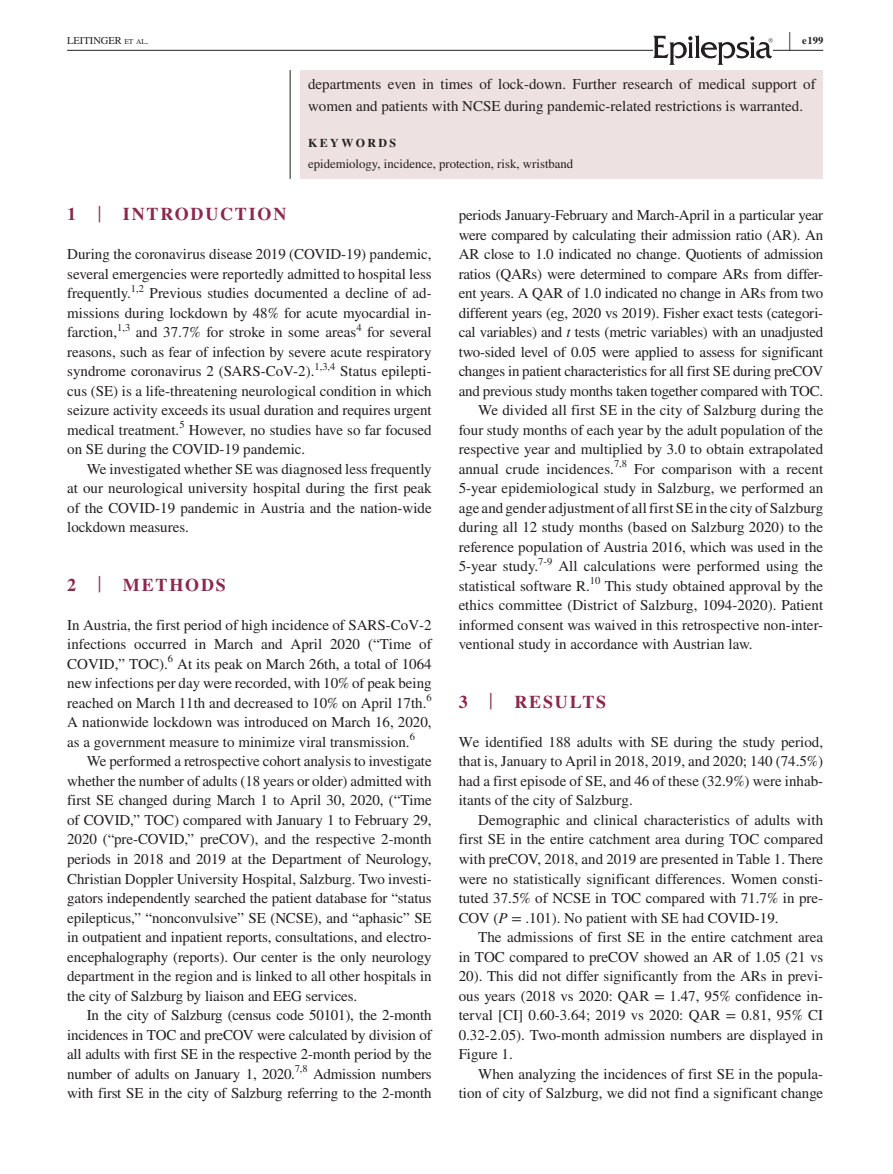
<style>
.page{position:relative;width:893px;height:1174px;background:#fff}
.page>*{position:absolute;margin:0;border:0;box-sizing:border-box;transform-origin:0 0}
.t1{font:700 25.95px "STIX";color:#231f20;scale:.36 1}
.t2{font:700 18px "STIX";letter-spacing:.1em;color:#8c284e}
.t3{font:15px/19.5px "STIX";color:#231f20;text-align:justify}
.t4{font:12.75px "STIX";color:#231f20}
.t5{font:700 12px "STIX";letter-spacing:.2em;color:#231f20}
.t6{font:10.5px "STIX";color:#231f20}
.t7{font:10.5px "STIX";color:#231f20}
.t8{font:700 10.5px "STIX";color:#231f20}
.s1{font-size:7.35px}
.s2{font-weight:400;font-size:23.7px}
.s3{font-style:italic}
</style>
<div class="page">
<hr style="left:67px;top:50px;width:756px;height:1px;background:#231f20">
<svg style="left:653px;top:35px;width:120px;height:30px"></svg>
<div style="left:301px;top:70px;width:522px;height:109px;background:#eee1e1"></div>
<hr style="left:290px;top:70px;width:1px;height:109px;background:#231f20">
<h1 class="t1" style="left:789px;top:26px;width:7px">|</h1>
<p class="t7" style="left:67px;top:33px;width:83px">LEITINGER <span class="s1">et al</span>.</p>
<p class="t8" style="left:802px;top:34px;width:23px">e199</p>
<p class="t3" style="left:308px;top:74px;width:509px;line-height:22.5px">departments even in times of lock-down. Further research of medical support of women and patients with NCSE during pandemic-related restrictions is warranted.</p>
<p class="t5" style="left:308px;top:136px;width:90px">KEYWORDS</p>
<p class="t4" style="left:308px;top:155px;width:267px">epidemiology, incidence, protection, risk, wristband</p>
<p class="t2" style="left:67px;top:203px;width:221px">1 <span class="s2">|</span> INTRODUCTION</p>
<p class="t3" style="left:67px;top:245px;width:366px">During the coronavirus disease 2019 (COVID-19) pandemic, several emergencies were reportedly admitted to hospital less frequently.</p>
<p class="t6" style="left:131px;top:281px;width:15px">1,2</p>
<p class="t3" style="left:67px;top:284px;width:366px;text-indent:82px">Previous studies documented a decline of ad&shy;missions during lockdown by 48% for acute myocardial in&shy;farction,</p>
<p class="t6" style="left:117px;top:320px;width:15px">1,3</p>
<p class="t3" style="left:136px;top:323px;width:222px">and 37.7% for stroke in some areas</p>
<p class="t6" style="left:356px;top:320px;width:7px">4</p>
<p class="t3" style="left:67px;top:323px;width:366px;text-indent:300px">for several reasons, such as fear of infection by severe acute respiratory syndrome coronavirus 2 (SARS-CoV-2).</p>
<p class="t6" style="left:314px;top:359px;width:22px">1,3,4</p>
<p class="t3" style="left:67px;top:362px;width:366px;text-indent:273px">Status epilepti&shy;cus (SE) is a life-threatening neurological condition in which seizure activity exceeds its usual duration and requires urgent medical treatment.</p>
<p class="t6" style="left:179px;top:417px;width:7px">5</p>
<p class="t3" style="left:67px;top:421px;width:366px;text-indent:122px">However, no studies have so far focused on SE during the COVID-19 pandemic.</p>
<p class="t3" style="left:67px;top:460px;width:366px;text-indent:20px">We investigated whether SE was diagnosed less frequently at our neurological university hospital during the first peak of the COVID-19 pandemic in Austria and the nation-wide lockdown measures.</p>
<p class="t2" style="left:67px;top:574px;width:160px">2 <span class="s2">|</span> METHODS</p>
<p class="t3" style="left:67px;top:616px;width:366px">In Austria, the first period of high incidence of SARS-CoV-2 infections occurred in March and April 2020 (“Time of COVID,” TOC).</p>
<p class="t6" style="left:168px;top:651px;width:7px">6</p>
<p class="t3" style="left:67px;top:655px;width:366px;text-indent:110px">At its peak on March 26th, a total of 1064 new infections per day were recorded, with 10% of peak being reached on March 11th and decreased to 10% on April 17th.</p>
<p class="t6" style="left:426px;top:690px;width:7px">6</p>
<p class="t3" style="left:67px;top:713px;width:366px">A nationwide lockdown was introduced on March 16, 2020, as a government measure to minimize viral transmission.</p>
<p class="t6" style="left:410px;top:729px;width:7px">6</p>
<p class="t3" style="left:67px;top:752px;width:366px;text-indent:20px">We performed a retrospective cohort analysis to investigate whether the number of adults (18 years or older) admitted with first SE changed during March 1 to April 30, 2020, (“Time of COVID,” TOC) compared with January 1 to February 29, 2020 (“pre-COVID,” preCOV), and the respective 2-month periods in 2018 and 2019 at the Department of Neurology, Christian Doppler University Hospital, Salzburg. Two investi&shy;gators independently searched the patient database for “status epilepticus,” “nonconvulsive” SE (NCSE), and “aphasic” SE in outpatient and inpatient reports, consultations, and electro&shy;encephalography (reports). Our center is the only neurology department in the region and is linked to all other hospitals in the city of Salzburg by liaison and EEG services.</p>
<p class="t3" style="left:67px;top:1006px;width:366px;text-indent:20px">In the city of Salzburg (census code 50101), the 2-month incidences in TOC and preCOV were calculated by division of all adults with first SE in the respective 2-month period by the number of adults on January 1, 2020.<sup>7,8</sup> Admission numbers with first SE in the city of Salzburg referring to the 2-month</p>
<p class="t3" style="left:459px;top:206px;width:366px">periods January-February and March-April in a particular year</p>
<p class="t3" style="left:459px;top:226px;width:366px">were compared by calculating their admission ratio (AR). An</p>
<p class="t3" style="left:459px;top:245px;width:366px">AR close to 1.0 indicated no change. Quotients of admission</p>
<p class="t3" style="left:459px;top:265px;width:366px">ratios (QARs) were determined to compare ARs from differ-</p>
<p class="t3" style="left:459px;top:284px;width:366px">ent years. A QAR of 1.0 indicated no change in ARs from two</p>
<p class="t3" style="left:459px;top:304px;width:366px">different years (eg, 2020 vs 2019). Fisher exact tests (categori-</p>
<p class="t3" style="left:459px;top:323px;width:366px">cal variables) and <span class="s3">t</span> tests (metric variables) with an unadjusted</p>
<p class="t3" style="left:459px;top:343px;width:366px">two-sided level of 0.05 were applied to assess for significant</p>
<p class="t3" style="left:459px;top:362px;width:366px">changes in patient characteristics for all first SE during preCOV</p>
<p class="t3" style="left:459px;top:382px;width:366px">and previous study months taken together compared with TOC.</p>
<p class="t3" style="left:478px;top:401px;width:347px">We divided all first SE in the city of Salzburg during the</p>
<p class="t3" style="left:459px;top:421px;width:366px">four study months of each year by the adult population of the</p>
<p class="t3" style="left:459px;top:440px;width:366px">respective year and multiplied by 3.0 to obtain extrapolated</p>
<p class="t3" style="left:459px;top:460px;width:170px">annual crude incidences.<sup>7,8</sup></p>
<p class="t3" style="left:459px;top:460px;width:366px;text-indent:175px">For comparison with a recent 5-year epidemiological study in Salzburg, we performed an age and gender adjustment of all first SE in the city of Salzburg during all 12 study months (based on Salzburg 2020) to the reference population of Austria 2016, which was used in the 5-year study.</p>
<p class="t6" style="left:538px;top:554px;width:16px">7-9</p>
<p class="t3" style="left:459px;top:557px;width:366px;text-indent:100px">All calculations were performed using the statistical software R.</p>
<p class="t6" style="left:590px;top:573px;width:12px">10</p>
<p class="t3" style="left:459px;top:577px;width:366px;text-indent:146px">This study obtained approval by the ethics committee (District of Salzburg, 1094-2020). Patient informed consent was waived in this retrospective non-inter&shy;ventional study in accordance with Austrian law.</p>
<p class="t2" style="left:459px;top:691px;width:149px">3 <span class="s2">|</span> RESULTS</p>
<p class="t3" style="left:459px;top:733px;width:366px">We identified 188 adults with SE during the study period, that is, January to April in 2018, 2019, and 2020; 140 (74.5%) had a first episode of SE, and 46 of these (32.9%) were inhab&shy;itants of the city of Salzburg.</p>
<p class="t3" style="left:459px;top:811px;width:366px;text-indent:20px">Demographic and clinical characteristics of adults with first SE in the entire catchment area during TOC compared with preCOV, 2018, and 2019 are presented in Table 1. There were no statistically significant differences. Women consti&shy;tuted 37.5% of NCSE in TOC compared with 71.7% in pre-COV (<span class="s3">P</span> = .101). No patient with SE had COVID-19.</p>
<p class="t3" style="left:459px;top:928px;width:366px;text-indent:20px">The admissions of first SE in the entire catchment area in TOC compared to preCOV showed an AR of 1.05 (21 vs 20). This did not differ significantly from the ARs in previ&shy;ous years (2018 vs 2020: QAR = 1.47, 95% confidence in&shy;terval [CI] 0.60-3.64; 2019 vs 2020: QAR = 0.81, 95% CI 0.32-2.05). Two-month admission numbers are displayed in Figure 1.</p>
<p class="t3" style="left:459px;top:1064px;width:366px;text-align:right">When analyzing the incidences of first SE in the popula&shy;tion of city of Salzburg, we did not find a significant change</p>
</div>
